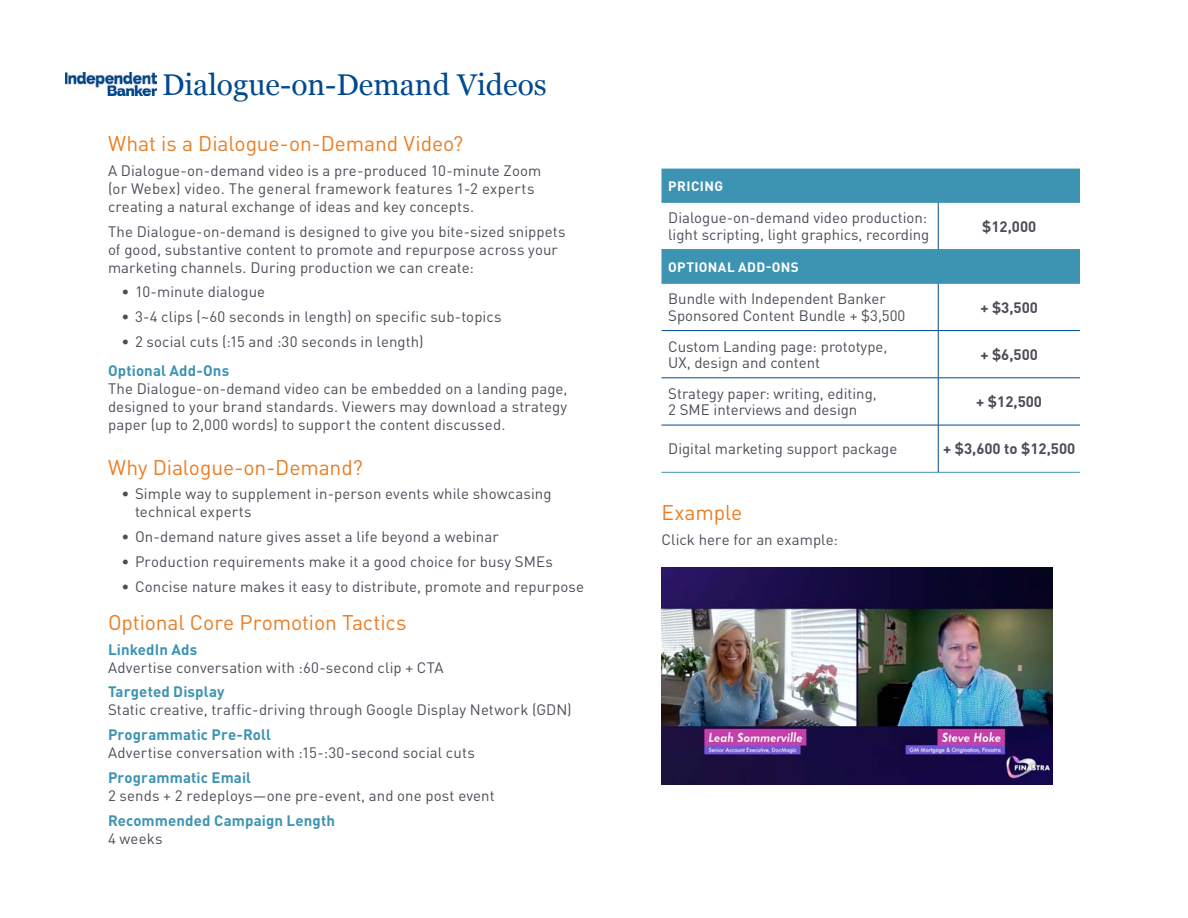
<style>
.page{position:relative;width:1188px;height:918px;background:#fff}
.page>*{position:absolute;margin:0;border:0;box-sizing:border-box;transform-origin:0 0}
.t1{font:30px "Georgia";color:#014990}
.t2{font:21px "DINOT";letter-spacing:-.005em;color:#ea7d24}
.t3{font:15px/18px "DINOT";letter-spacing:.005em;color:#4c4d58}
.t4{font:700 15px/18px "DINOT";letter-spacing:.01em;color:#3d94b2}
.t5{font:700 15px "DINOT";color:#4c4d58}
.t6{font:700 13.5px "DINOT";letter-spacing:.03em;color:#fff}
.s1{font-weight:700;color:#3d94b2}
.s2{font-weight:400;color:#4c4d58}
</style>
<div class="page">
<img style="left:662px;top:568px;width:391px;height:216px">
<img style="left:66px;top:72px;width:90px;height:23px">
<svg style="left:662px;top:169px;width:418px;height:114px;fill:#3d94b2"></svg>
<hr style="left:662px;top:202px;width:276px;height:1px;background:#3d94b2">
<hr style="left:938px;top:202px;width:142px;height:1px;background:#3d94b2">
<hr style="left:662px;top:249px;width:276px;height:1px;background:#3d94b2">
<hr style="left:938px;top:249px;width:142px;height:1px;background:#3d94b2">
<hr style="left:662px;top:283px;width:276px;height:1px;background:#3d94b2">
<hr style="left:938px;top:283px;width:142px;height:1px;background:#3d94b2">
<hr style="left:662px;top:472px;width:276px;height:1px;background:#3d94b2">
<hr style="left:938px;top:472px;width:142px;height:1px;background:#3d94b2">
<hr style="left:938px;top:202px;width:1px;height:47px;background:#014990">
<hr style="left:938px;top:284px;width:1px;height:46px;background:#014990">
<hr style="left:662px;top:330px;width:276px;height:1px;background:#014990">
<hr style="left:938px;top:331px;width:1px;height:47px;background:#014990">
<hr style="left:938px;top:330px;width:142px;height:1px;background:#014990">
<hr style="left:662px;top:378px;width:276px;height:1px;background:#014990">
<hr style="left:938px;top:378px;width:1px;height:47px;background:#014990">
<hr style="left:938px;top:378px;width:142px;height:1px;background:#014990">
<hr style="left:662px;top:425px;width:276px;height:1px;background:#014990">
<hr style="left:938px;top:425px;width:1px;height:47px;background:#014990">
<hr style="left:938px;top:425px;width:142px;height:1px;background:#014990">
<p class="t1" style="left:162px;top:63px;width:386px">Dialogue-on-Demand Videos</p>
<p class="t2" style="left:108px;top:130px;width:357px">What is a Dialogue-on-Demand Video?</p>
<p class="t3" style="left:108px;top:161px;width:435px">A Dialogue-on-demand video is a pre-produced 10-minute Zoom (or Webex) video. The general framework features 1-2 experts creating a natural exchange of ideas and key concepts.</p>
<p class="t3" style="left:108px;top:222px;width:459px">The Dialogue-on-demand is designed to give you bite-sized snippets of good, substantive content to promote and repurpose across your marketing channels. During production we can create:</p>
<p class="t3" style="left:122px;top:283px;width:145px">• 10-minute dialogue</p>
<p class="t3" style="left:122px;top:307px;width:382px">• 3-4 clips (~60 seconds in length) on specific sub-topics</p>
<p class="t3" style="left:122px;top:332px;width:304px">• 2 social cuts (:15 and :30 seconds in length)</p>
<p class="t4" style="left:108px;top:361px;width:123px">Optional Add-Ons</p>
<p class="t3" style="left:108px;top:379px;width:461px;text-align:justify">The Dialogue-on-demand video can be embedded on a landing page, designed to your brand standards. Viewers may download a strategy paper (up to 2,000 words) to support the content discussed.</p>
<p class="t2" style="left:108px;top:454px;width:256px">Why Dialogue-on-Demand?</p>
<p class="t3" style="left:135px;top:485px;width:418px;text-indent:-14px">• Simple way to supplement in-person events while showcasing technical experts</p>
<p class="t3" style="left:122px;top:527px;width:379px">• On-demand nature gives asset a life beyond a webinar</p>
<p class="t3" style="left:122px;top:552px;width:433px">• Production requirements make it a good choice for busy SMEs</p>
<p class="t3" style="left:122px;top:577px;width:464px">• Concise nature makes it easy to distribute, promote and repurpose</p>
<p class="t2" style="left:108px;top:609px;width:300px">Optional Core Promotion Tactics</p>
<p class="t3" style="left:108px;top:640px;width:337px"><span class="s1">LinkedIn Ads<br></span>Advertise conversation with :60-second clip + CTA</p>
<p class="t3" style="left:108px;top:683px;width:465px"><span class="s1">Targeted Display<br></span>Static creative, traffic-driving through Google Display Network (GDN)</p>
<p class="t3" style="left:108px;top:725px;width:368px"><span class="s1">Programmatic Pre-Roll<br></span>Advertise conversation with :15-:30-second social cuts</p>
<p class="t3" style="left:108px;top:768px;width:388px"><span class="s1">Programmatic Email<br></span>2 sends + 2 redeploys—one pre-event, and one post event</p>
<p class="t4" style="left:108px;top:811px;width:229px">Recommended Campaign Length<br><span class="s2">4 weeks</span></p>
<p class="t6" style="left:668px;top:177px;width:56px">PRICING</p>
<p class="t3" style="left:668px;top:209px;width:263px;line-height:16.5px">Dialogue-on-demand video production: light scripting, light graphics, recording</p>
<p class="t5" style="left:982px;top:216px;width:56px">$12,000</p>
<p class="t6" style="left:668px;top:258px;width:132px">OPTIONAL ADD-ONS</p>
<p class="t3" style="left:668px;top:290px;width:239px;line-height:16.5px">Bundle with Independent Banker<br>Sponsored Content Bundle + $3,500</p>
<p class="t5" style="left:980px;top:297px;width:59px">+ $3,500</p>
<p class="t3" style="left:668px;top:338px;width:221px;line-height:16.5px">Custom Landing page: prototype,<br>UX, design and content</p>
<p class="t5" style="left:980px;top:345px;width:59px">+ $6,500</p>
<p class="t3" style="left:668px;top:385px;width:210px;line-height:16.5px">Strategy paper: writing, editing,<br>2 SME interviews and design</p>
<p class="t5" style="left:976px;top:392px;width:67px">+ $12,500</p>
<p class="t3" style="left:668px;top:440px;width:231px">Digital marketing support package</p>
<p class="t5" style="left:943px;top:439px;width:134px">+ $3,600 to $12,500</p>
<p class="t2" style="left:662px;top:500px;width:82px">Example</p>
<p class="t3" style="left:662px;top:530px;width:178px">Click here for an example:</p>
</div>
